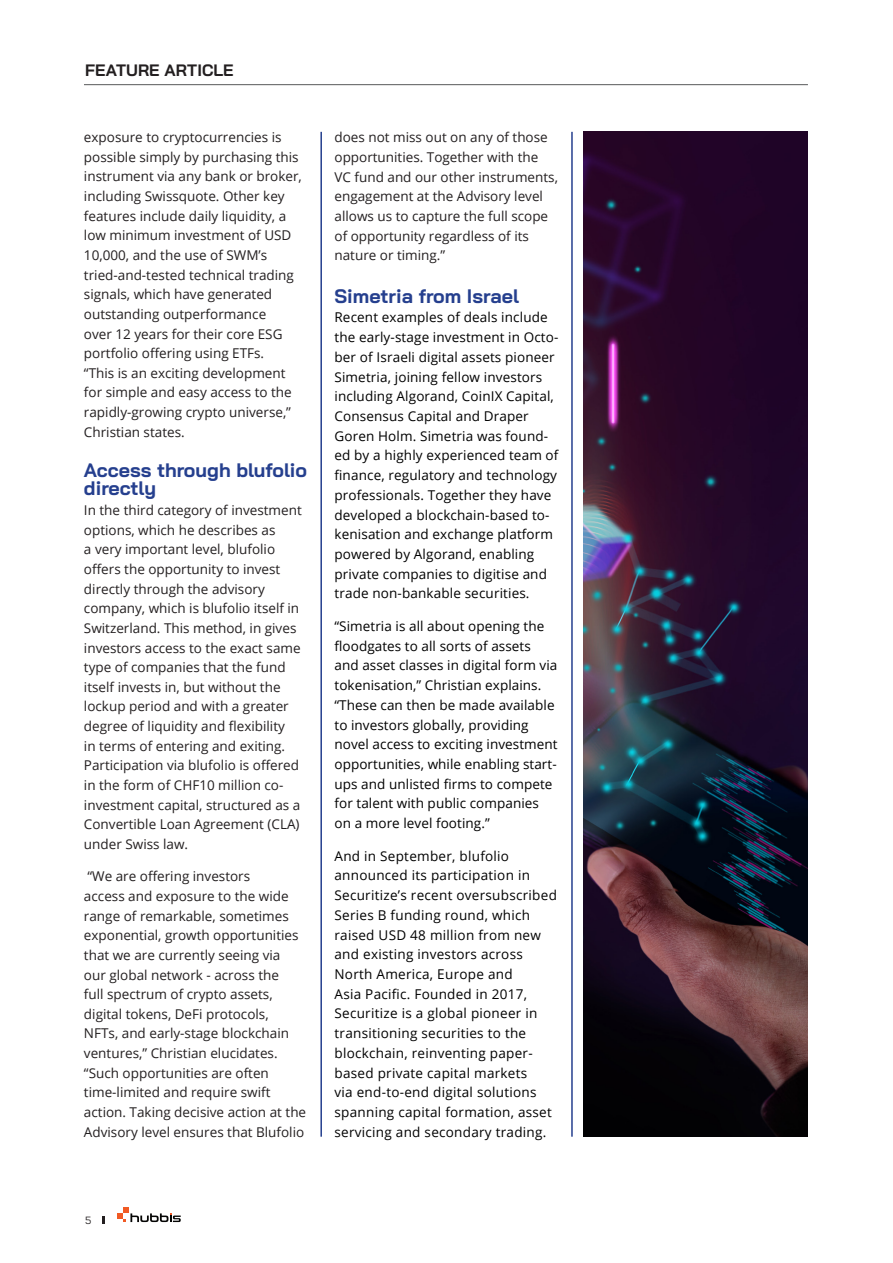
<style>
.page{position:relative;width:893px;height:1263px;background:#fff}
.page>*{position:absolute;margin:0;border:0;box-sizing:border-box;transform-origin:0 0}
.subtitle{font:700 19.5px/18.1px "Bai Jamjuree";color:#253f8e}
.t1{font:700 16.5px "Bai Jamjuree";letter-spacing:.005em;color:#231f20}
.content_style_no_hyp{font:13.5px/19.6px "Open Sans";color:#231f20}
.content_styl_hyphe{font:13.5px/19.6px "Open Sans";letter-spacing:.01em;color:#000}
.t2{font:10.5px "Bai Jamjuree";color:#231f20}
</style>
<div class="page">
<svg style="left:117px;top:1207px;width:64px;height:15px"></svg>
<svg style="left:102px;top:1216px;width:2px;height:8px"></svg>
<hr style="left:320px;top:132px;width:2px;height:1005px;background:#253f8e">
<hr style="left:571px;top:132px;width:2px;height:1005px;background:#253f8e">
<img style="left:584px;top:132px;width:224px;height:1005px">
<hr style="left:84px;top:84px;width:724px;height:1px;background:#57585a">
<p class="t1" style="left:85px;top:60px;width:150px">FEATURE ARTICLE</p>
<p class="content_style_no_hyp" style="left:84px;top:127px;width:219px">exposure to cryptocurrencies is possible simply by purchasing this instrument via any bank or broker, including Swissquote. Other key features include daily liquidity, a low minimum investment of USD<br>10,000, and the use of SWM’s tried-and-tested technical trading signals, which have generated outstanding outperformance<br>over 12 years for their core ESG portfolio offering using ETFs.<br>“This is an exciting development for simple and easy access to the rapidly-growing crypto universe,”<br>Christian states.</p>
<p class="subtitle" style="left:84px;top:461px;width:225px">Access through blufolio directly</p>
<p class="content_style_no_hyp" style="left:84px;top:500px;width:219px">In the third category of investment options, which he describes as<br>a very important level, blufolio offers the opportunity to invest directly through the advisory company, which is blufolio itself in<br>Switzerland. This method, in gives investors access to the exact same type of companies that the fund itself invests in, but without the lockup period and with a greater degree of liquidity and flexibility<br>in terms of entering and exiting.<br>Participation via blufolio is offered in the form of CHF10 million co&shy;investment capital, structured as a<br>Convertible Loan Agreement (CLA) under Swiss law.</p>
<p class="content_style_no_hyp" style="left:84px;top:866px;width:224px">“We are offering investors<br>access and exposure to the wide range of remarkable, sometimes exponential, growth opportunities that we are currently seeing via<br>our global network - across the<br>full spectrum of crypto assets, digital tokens, DeFi protocols,<br>NFTs, and early-stage blockchain ventures,” Christian elucidates. “Such opportunities are often time-limited and require swift action. Taking decisive action at the<br>Advisory level ensures that Blufolio</p>
<p class="content_style_no_hyp" style="left:334px;top:127px;width:225px">does not miss out on any of those opportunities. Together with the<br>VC fund and our other instruments, engagement at the Advisory level allows us to capture the full scope of opportunity regardless of its nature or timing.”</p>
<p class="subtitle" style="left:334px;top:287px;width:186px">Simetria from Israel</p>
<p class="content_styl_hyphe" style="left:334px;top:307px;width:225px">Recent examples of deals include the early-stage investment in Octo&shy;ber of Israeli digital assets pioneer Simetria, joining fellow investors including Algorand, CoinIX Capital, Consensus Capital and Draper Goren Holm. Simetria was found&shy;ed by a highly experienced team of finance, regulatory and technology professionals. Together they have developed a blockchain-based to&shy;kenisation and exchange platform powered by Algorand, enabling private companies to digitise and trade non-bankable securities.</p>
<p class="content_styl_hyphe" style="left:334px;top:616px;width:225px">“Simetria is all about opening the floodgates to all sorts of assets and asset classes in digital form via tokenisation,” Christian explains. “These can then be made available to investors globally, providing novel access to exciting investment opportunities, while enabling start&shy;ups and unlisted firms to compete for talent with public companies on a more level footing.”</p>
<p class="content_styl_hyphe" style="left:334px;top:845px;width:224px">And in September, blufolio announced its participation in<br>Securitize’s recent oversubscribed<br>Series B funding round, which raised USD 48 million from new and existing investors across<br>North America, Europe and<br>Asia Pacific. Founded in 2017,<br>Securitize is a global pioneer in transitioning securities to the blockchain, reinventing paper&shy;based private capital markets<br>via end-to-end digital solutions spanning capital formation, asset servicing and secondary trading.</p>
<p class="t2" style="left:85px;top:1211px;width:8px">5</p>
</div>
